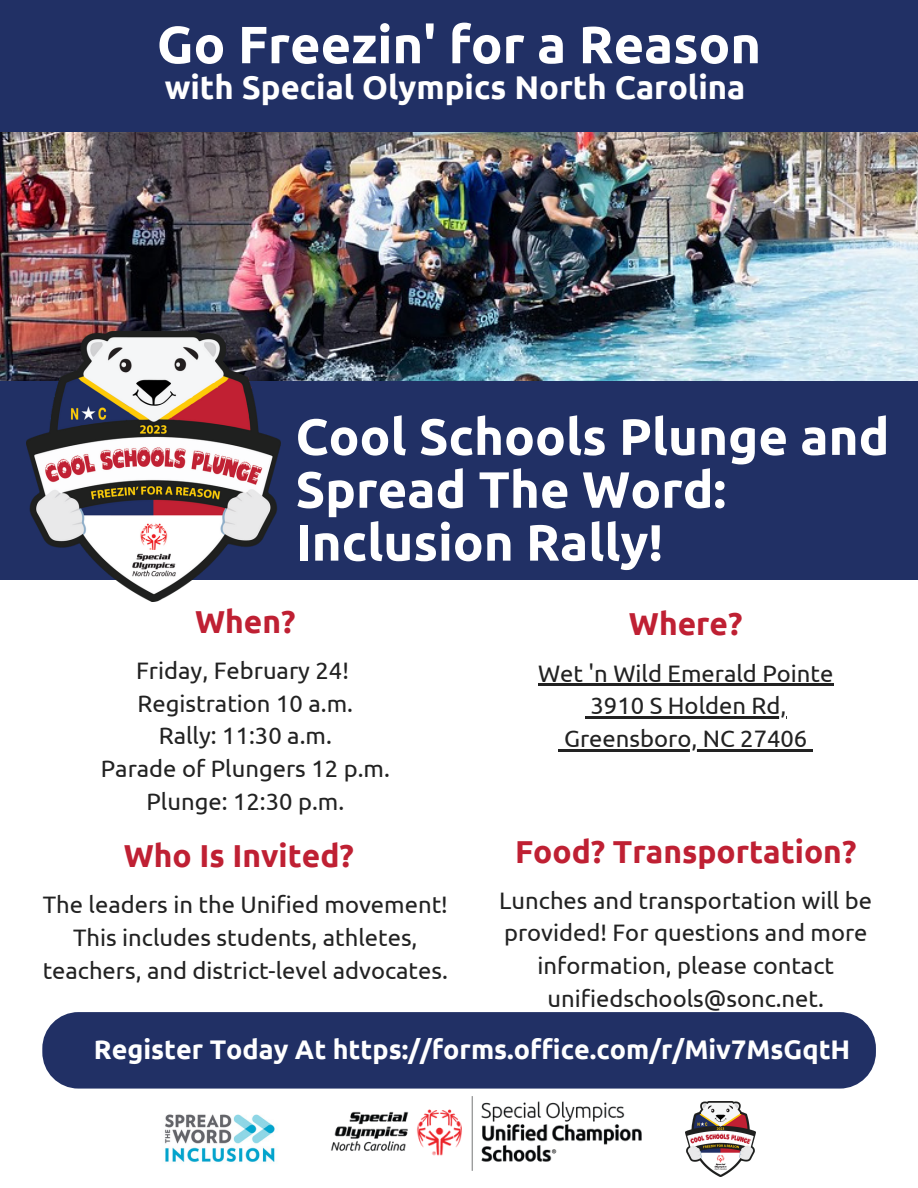
<style>
.page{position:relative;width:918px;height:1188px;background:#fff}
.page>*{position:absolute;margin:0;border:0;box-sizing:border-box;transform-origin:0 0}
.t1{font:700 52.35px "Ubuntu";color:#fff}
.t2{font:700 51px/52.8px "Ubuntu";color:#fff}
.t3{font:700 32.85px "Ubuntu";color:#fff}
.t4{font:700 31.8px "Ubuntu";color:#bf2033}
.t5{font:700 26.85px "Ubuntu";color:#fff}
.t6{font:23.85px/32.7px "Ubuntu";color:#222;text-align:center}
</style>
<div class="page">
<div style="left:0;top:0;width:918px;height:580px;background:#213065"></div>
<img style="left:0;top:132px;width:918px;height:249px">
<img style="left:27px;top:332px;width:253px;height:270px">
<img style="left:165px;top:1114px;width:110px;height:48px">
<img style="left:686px;top:1102px;width:70px;height:74px">
<img style="left:331px;top:1096px;width:311px;height:74px">
<div style="left:42px;top:1012px;width:834px;height:77px;background:#213065;border-radius:36px"></div>
<hr style="left:538px;top:684px;width:295px;height:2px;background:#222">
<svg style="left:585px;top:716px;width:6px;height:3px"></svg>
<hr style="left:591px;top:716px;width:195px;height:3px;background:#222">
<hr style="left:564px;top:749px;width:243px;height:2px;background:#222">
<svg style="left:807px;top:749px;width:6px;height:2px"></svg>
<h1 class="t1" style="left:157px;top:14px;width:606px">Go Freezin' for a Reason</h1>
<h3 class="t3" style="left:165px;top:69px;width:582px">with Special Olympics North Carolina</h3>
<h2 class="t2" style="left:296px;top:410px;width:595px">Cool Schools Plunge and<br>Spread The Word:<br>Inclusion Rally!</h2>
<h3 class="t4" style="left:195px;top:603px;width:102px">When?</h3>
<p class="t6" style="left:101px;top:654px;width:291px">Friday, February 24!<br>Registration 10 a.m.<br>Rally: 11:30 a.m.<br>Parade of Plungers 12 p.m.<br>Plunge: 12:30 p.m.</p>
<h3 class="t4" style="left:124px;top:837px;width:232px">Who Is Invited?</h3>
<p class="t6" style="left:43px;top:888px;width:407px">The leaders in the Unified movement!<br>This includes students, athletes, teachers, and district-level advocates.</p>
<h3 class="t4" style="left:629px;top:605px;width:115px">Where?</h3>
<p class="t6" style="left:538px;top:656px;width:297px">Wet 'n Wild Emerald Pointe<br>3910 S Holden Rd,<br>Greensboro, NC 27406</p>
<h3 class="t4" style="left:515px;top:833px;width:343px">Food? Transportation?</h3>
<p class="t6" style="left:499px;top:884px;width:374px">Lunches and transportation will be provided! For questions and more information, please contact unifiedschools@sonc.net.</p>
<p class="t5" style="left:94px;top:1034px;width:758px">Register Today At https://forms.office.com/r/Miv7MsGqtH</p>
</div>
